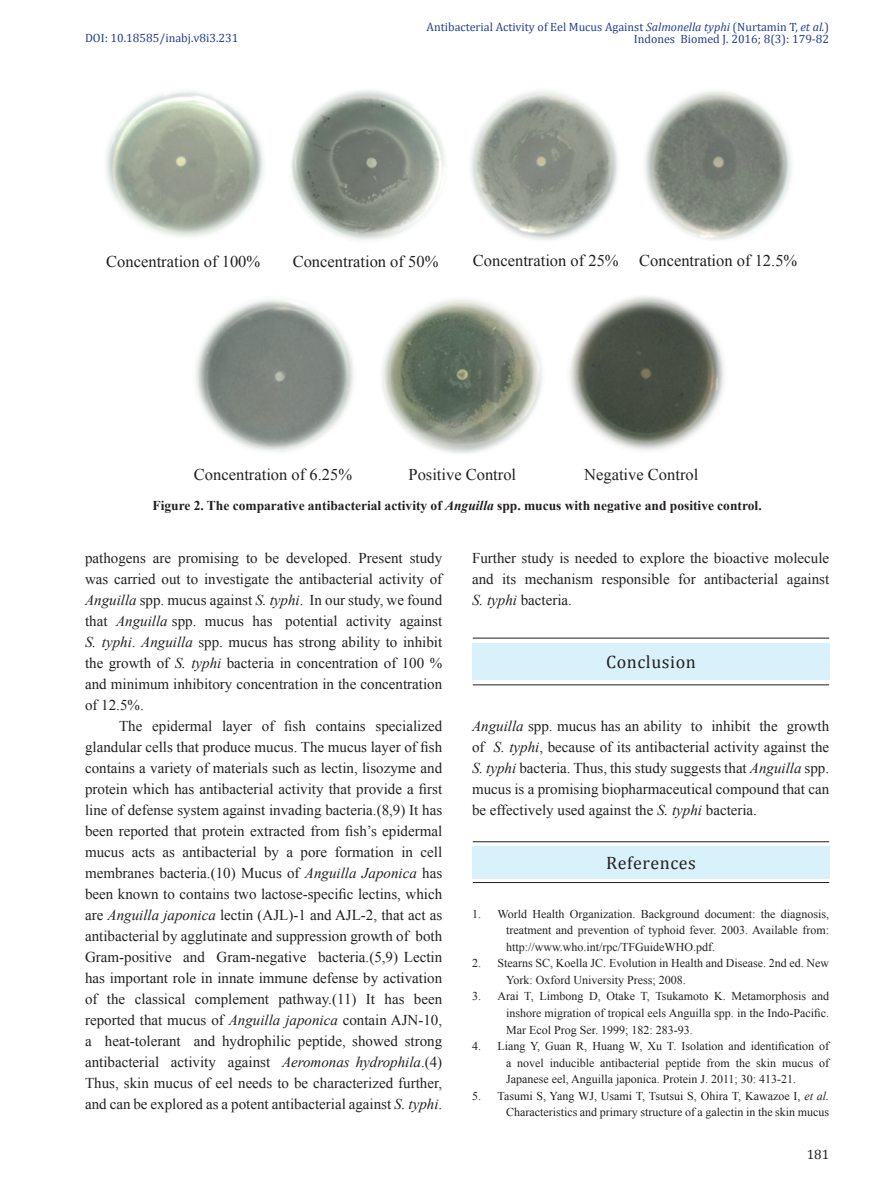
<style>
.page{position:relative;width:893px;height:1191px;background:#fff}
.page>*{position:absolute;margin:0;border:0;box-sizing:border-box;transform-origin:0 0}
.Content_Separator{font:18px "Cambria";letter-spacing:.03em;color:#231f20}
.t1{font:16.5px "Times New Roman";color:#231f20}
.Body_Text{font:15px/21px "Times New Roman";color:#231f20;text-align:justify}
.Figure_Legend{font:700 13.5px "Times New Roman";color:#231f20}
.t2{font:13.5px "Cambria";color:#231f20}
.References{font:12px/16.5px "Times New Roman";color:#231f20;text-align:justify}
.t3{font:12px "Cambria";color:#253f8e}
.s1{font-style:italic}
</style>
<div class="page">
<img style="left:106px;top:91px;width:158px;height:146px">
<img style="left:291px;top:90px;width:154px;height:150px">
<img style="left:471px;top:91px;width:147px;height:149px">
<img style="left:644px;top:91px;width:148px;height:149px">
<img style="left:196px;top:299px;width:158px;height:153px">
<img style="left:382px;top:299px;width:160px;height:155px">
<img style="left:569px;top:296px;width:155px;height:155px">
<hr style="left:473px;top:637px;width:356px;height:1px;background:#231f20">
<hr style="left:473px;top:684px;width:356px;height:1px;background:#231f20">
<div style="left:472px;top:643px;width:357px;height:37px;background:#d9f1fb"></div>
<hr style="left:473px;top:841px;width:356px;height:1px;background:#231f20">
<hr style="left:473px;top:882px;width:356px;height:1px;background:#231f20">
<div style="left:472px;top:846px;width:357px;height:32px;background:#d9f1fb"></div>
<p class="t3" style="left:427px;top:19px;width:404px">Antibacterial Activity of Eel Mucus Against <span class="s1">Salmonella typhi</span> (Nurtamin T, <span class="s1">et al.</span>)</p>
<p class="t3" style="left:85px;top:31px;width:155px">DOI: 10.18585/inabj.v8i3.231</p>
<p class="t3" style="left:634px;top:31px;width:197px">Indones Biomed J. 2016; 8(3): 179-82</p>
<p class="t1" style="left:106px;top:249px;width:155px">Concentration of 100%</p>
<p class="t1" style="left:293px;top:249px;width:147px">Concentration of 50%</p>
<p class="t1" style="left:473px;top:249px;width:326px">Concentration of 25% Concentration of 12.5%</p>
<p class="t1" style="left:194px;top:463px;width:160px">Concentration of 6.25%</p>
<p class="t1" style="left:408px;top:463px;width:109px">Positive Control</p>
<p class="t1" style="left:584px;top:463px;width:116px">Negative Control</p>
<p class="Figure_Legend" style="left:153px;top:496px;width:611px">Figure 2. The comparative antibacterial activity of <span class="s1">Anguilla</span> spp. mucus with negative and positive control.</p>
<p class="Body_Text" style="left:85px;top:547px;width:359px">pathogens are promising to be developed. Present study was carried out to investigate the antibacterial activity of <span class="s1">Anguilla</span> spp. mucus against <span class="s1">S. typhi</span>. In our study, we found that <span class="s1">Anguilla</span> spp. mucus has potential activity against <span class="s1">S. typhi</span>. <span class="s1">Anguilla</span> spp. mucus has strong ability to inhibit the growth of <span class="s1">S. typhi</span> bacteria in concentration of 100 % and minimum inhibitory concentration in the concentration of 12.5%.</p>
<p class="Body_Text" style="left:85px;top:715px;width:359px;text-indent:34px">The epidermal layer of fish contains specialized glandular cells that produce mucus. The mucus layer of fish contains a variety of materials such as lectin, lisozyme and protein which has antibacterial activity that provide a first line of defense system against invading bacteria.(8,9) It has been reported that protein extracted from fish’s epidermal mucus acts as antibacterial by a pore formation in cell membranes bacteria.(10) Mucus of <span class="s1">Anguilla Japonica</span> has been known to contains two lactose-specific lectins, which are <span class="s1">Anguilla japonica</span> lectin (AJL)-1 and AJL-2, that act as antibacterial by agglutinate and suppression growth of both Gram-positive and Gram-negative bacteria.(5,9) Lectin has important role in innate immune defense by activation of the classical complement pathway.(11) It has been reported that mucus of <span class="s1">Anguilla japonica</span> contain AJN-10, a heat-tolerant and hydrophilic peptide, showed strong antibacterial activity against <span class="s1">Aeromonas hydrophila</span>.(4)<br>Thus, skin mucus of eel needs to be characterized further, and can be explored as a potent antibacterial against <span class="s1">S. typhi</span>.</p>
<p class="Body_Text" style="left:472px;top:547px;width:359px">Further study is needed to explore the bioactive molecule and its mechanism responsible for antibacterial against <span class="s1">S. typhi</span> bacteria.</p>
<p class="Content_Separator" style="left:606px;top:651px;width:91px">Conclusion</p>
<p class="Body_Text" style="left:472px;top:715px;width:359px"><span class="s1">Anguilla</span> spp. mucus has an ability to inhibit the growth of <span class="s1">S. typhi</span>, because of its antibacterial activity against the <span class="s1">S. typhi</span> bacteria. Thus, this study suggests that <span class="s1">Anguilla</span> spp. mucus is a promising biopharmaceutical compound that can be effectively used against the <span class="s1">S. typhi</span> bacteria.</p>
<p class="Content_Separator" style="left:606px;top:852px;width:91px">References</p>
<p class="References" style="left:506px;top:905px;width:325px;text-indent:-34px">1. World Health Organization. Background document: the diagnosis, treatment and prevention of typhoid fever. 2003. Available from: http://www.who.int/rpc/TFGuideWHO.pdf.</p>
<p class="References" style="left:506px;top:954px;width:325px;text-indent:-34px">2. Stearns SC, Koella JC. Evolution in Health and Disease. 2nd ed. New<br>York: Oxford University Press; 2008.</p>
<p class="References" style="left:506px;top:987px;width:325px;text-indent:-34px">3. Arai T, Limbong D, Otake T, Tsukamoto K. Metamorphosis and inshore migration of tropical eels Anguilla spp. in the Indo-Pacific.<br>Mar Ecol Prog Ser. 1999; 182: 283-93.</p>
<p class="References" style="left:506px;top:1037px;width:325px;text-indent:-34px">4. Liang Y, Guan R, Huang W, Xu T. Isolation and identification of a novel inducible antibacterial peptide from the skin mucus of Japanese eel, Anguilla japonica. Protein J. 2011; 30: 413-21.</p>
<p class="References" style="left:472px;top:1086px;width:359px;text-align:right">5. Tasumi S, Yang WJ, Usami T, Tsutsui S, Ohira T, Kawazoe I, <span class="s1">et al.<br></span>Characteristics and primary structure of a galectin in the skin mucus</p>
<p class="t2" style="left:807px;top:1146px;width:24px">181</p>
</div>
